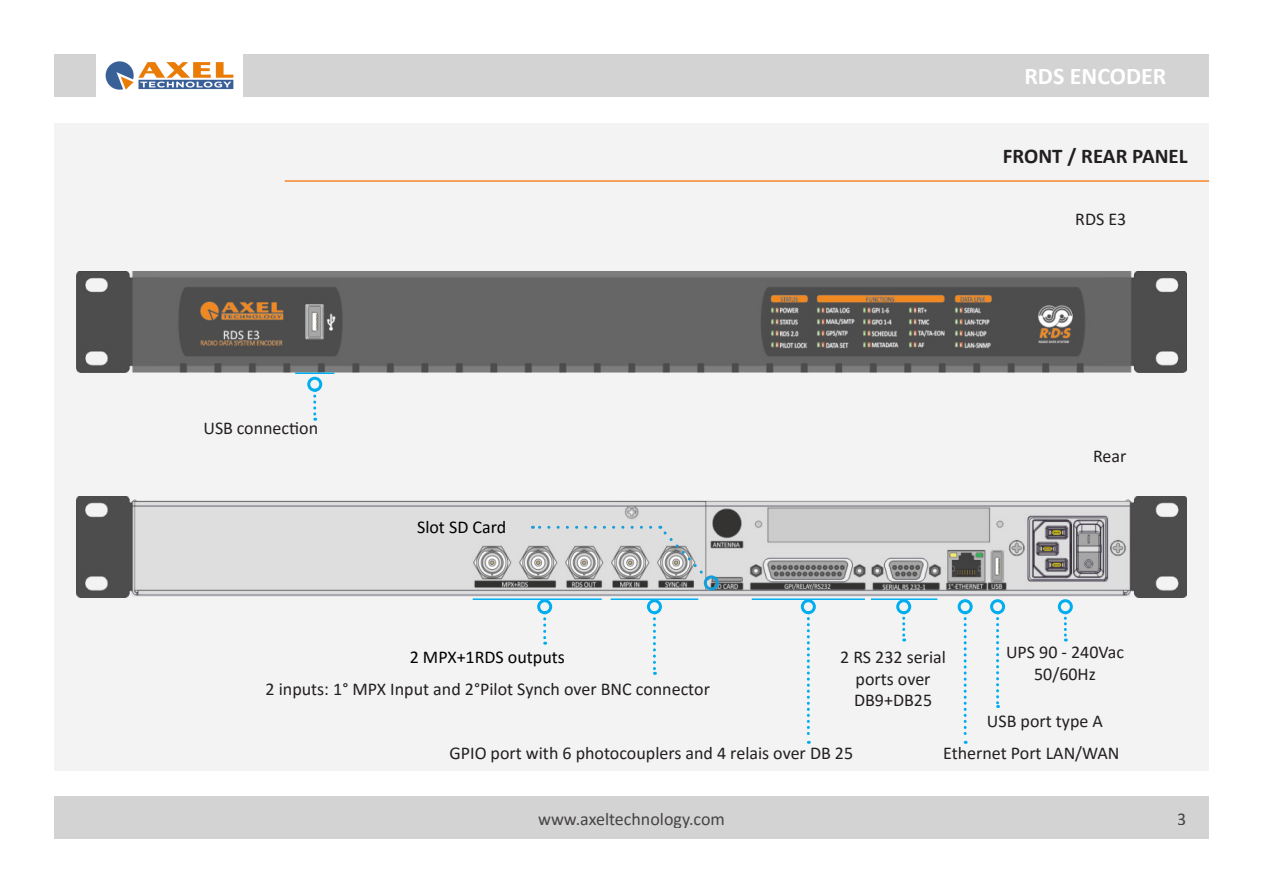
<style>
.page{position:relative;width:1263px;height:893px;background:#fff}
.page>*{position:absolute;margin:0;border:0;box-sizing:border-box;transform-origin:0 0}
.t1{font:700 24px "Calibri";color:#fff}
.t2{font:700 21px "Calibri";color:#231f20}
.t3{font:18px/21.6px "Calibri";color:#231f20;text-align:center}
.t4{font:18px "Calibri";color:#000001}
</style>
<div class="page">
<div style="left:54px;top:54px;width:1155px;height:42px;background:#d3d3d3"></div>
<div style="left:54px;top:797px;width:1155px;height:42px;background:#d3d3d3"></div>
<div style="left:54px;top:123px;width:1155px;height:647px;background:#f3f3f3"></div>
<img style="left:96px;top:54px;width:146px;height:42px">
<hr style="left:285px;top:180px;width:924px;height:2px;background:#f5852a">
<img style="left:76px;top:272px;width:1110px;height:100px">
<img style="left:76px;top:497px;width:1110px;height:101px">
<svg style="left:1064px;top:614px;width:3px;height:27px"></svg>
<div style="left:1058px;top:599px;width:15px;height:15px;border:3px solid #00aeef;border-radius:50%"></div>
<svg style="left:902px;top:614px;width:3px;height:27px"></svg>
<div style="left:896px;top:599px;width:15px;height:15px;border:3px solid #00aeef;border-radius:50%"></div>
<svg style="left:807px;top:614px;width:3px;height:130px"></svg>
<div style="left:801px;top:599px;width:15px;height:15px;border:3px solid #00aeef;border-radius:50%"></div>
<svg style="left:964px;top:614px;width:3px;height:130px"></svg>
<div style="left:958px;top:599px;width:15px;height:15px;border:3px solid #00aeef;border-radius:50%"></div>
<svg style="left:996px;top:614px;width:3px;height:94px"></svg>
<div style="left:990px;top:599px;width:15px;height:15px;border:3px solid #00aeef;border-radius:50%"></div>
<svg style="left:543px;top:614px;width:3px;height:31px"></svg>
<div style="left:537px;top:599px;width:15px;height:15px;border:3px solid #00aeef;border-radius:50%"></div>
<svg style="left:653px;top:614px;width:3px;height:61px"></svg>
<div style="left:647px;top:599px;width:15px;height:15px;border:3px solid #00aeef;border-radius:50%"></div>
<svg style="left:313px;top:394px;width:3px;height:27px"></svg>
<div style="left:307px;top:377px;width:15px;height:15px;border:3px solid #00aeef;border-radius:50%"></div>
<hr style="left:871px;top:598px;width:66px;height:2px;background:#00aeef">
<hr style="left:752px;top:598px;width:113px;height:2px;background:#00aeef">
<hr style="left:611px;top:598px;width:87px;height:2px;background:#00aeef">
<hr style="left:473px;top:598px;width:129px;height:2px;background:#00aeef">
<hr style="left:295px;top:372px;width:39px;height:2px;background:#00aeef">
<svg style="left:658px;top:526px;width:50px;height:54px;background:#c5c8c9"></svg>
<svg style="left:532px;top:526px;width:119px;height:3px"></svg>
<div style="left:704px;top:575px;width:15px;height:15px;border:3px solid #149dd9;border-radius:50%"></div>
<p class="t1" style="left:1024px;top:59px;width:144px">RDS ENCODER</p>
<p class="t2" style="left:1003px;top:142px;width:186px">FRONT / REAR PANEL</p>
<p class="t3" style="left:203px;top:417px;width:116px">USB connection</p>
<p class="t4" style="left:417px;top:514px;width:91px">Slot SD Card</p>
<p class="t3" style="left:1075px;top:208px;width:53px">RDS E3</p>
<p class="t3" style="left:1093px;top:444px;width:35px">Rear</p>
<p class="t3" style="left:1006px;top:641px;width:119px">UPS 90 - 240Vac<br>50/60Hz</p>
<p class="t3" style="left:987px;top:710px;width:118px">USB port type A</p>
<p class="t3" style="left:943px;top:741px;width:178px">Ethernet Port LAN/WAN</p>
<p class="t3" style="left:840px;top:646px;width:107px">2 RS 232 serial ports over<br>DB9+DB25</p>
<p class="t3" style="left:449px;top:741px;width:405px">GPIO port with 6 photocouplers and 4 relais over DB 25</p>
<p class="t4" style="left:410px;top:645px;width:157px">2 MPX+1RDS outputs</p>
<p class="t3" style="left:266px;top:678px;width:446px">2 inputs: 1° MPX Input and 2°Pilot Synch over BNC connector</p>
<p class="t3" style="left:538px;top:807px;width:188px">www.axeltechnology.com</p>
<p class="t3" style="left:1178px;top:807px;width:11px">3</p>
</div>
